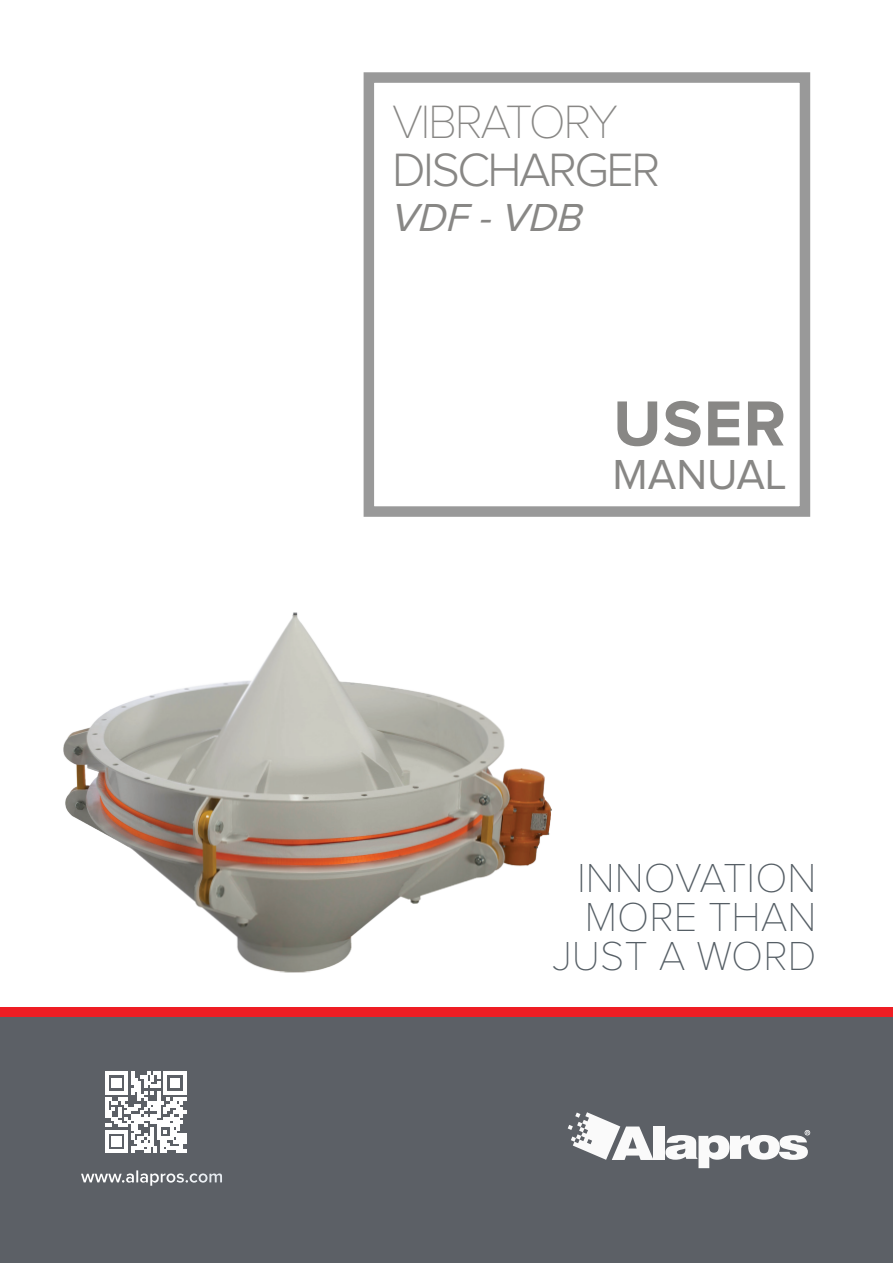
<style>
.page{position:relative;width:893px;height:1263px;background:#fff}
.page>*{position:absolute;margin:0;border:0;box-sizing:border-box;transform-origin:0 0}
.t1{font:700 66px "Proxima Nova";color:#888785}
.t2{font:300 48.45px "Proxima Nova";letter-spacing:-.05em;color:#888785}
.t3{font:100 48.45px "Proxima Nova";letter-spacing:-.05em;color:#888785}
.t4{font:43.5px "Proxima Nova";color:#888785}
.t5{font:100 42px/39px "Proxima Nova";color:#555e65;text-align:right}
.t6{font:italic 40.5px "Proxima Nova";color:#888785}
.t7{font:600 18px "Proxima Nova";color:#fff}
</style>
<div class="page">
<div style="left:0;top:1016px;width:893px;height:247px;background:#5c6066"></div>
<div style="left:0;top:1007px;width:893px;height:9px;background:#ee1d23"></div>
<svg style="left:105px;top:1071px;width:81px;height:82px"></svg>
<svg style="left:568px;top:1112px;width:85px;height:48px"></svg>
<div style="left:653px;top:1126px;width:11px;height:34px;background:#fafafa"></div>
<svg style="left:665px;top:1130px;width:145px;height:38px"></svg>
<div style="left:364px;top:72px;width:446px;height:445px;border:10px solid #999"></div>
<img style="left:63px;top:612px;width:489px;height:361px">
<p class="t7" style="left:81px;top:1168px;width:144px">www.alapros.com</p>
<p class="t3" style="left:392px;top:100px;width:227px">VIBRATORY</p>
<p class="t2" style="left:392px;top:143px;width:270px">DISCHARGER</p>
<p class="t6" style="left:390px;top:199px;width:202px">VDF -VDB</p>
<h1 class="t1" style="left:613px;top:386px;width:174px">USER</h1>
<p class="t4" style="left:612px;top:455px;width:176px">MANUAL</p>
<p class="t5" style="left:552px;top:860px;width:266px">INNOVATION<br>MORE THAN<br>JUST A WORD</p>
</div>
